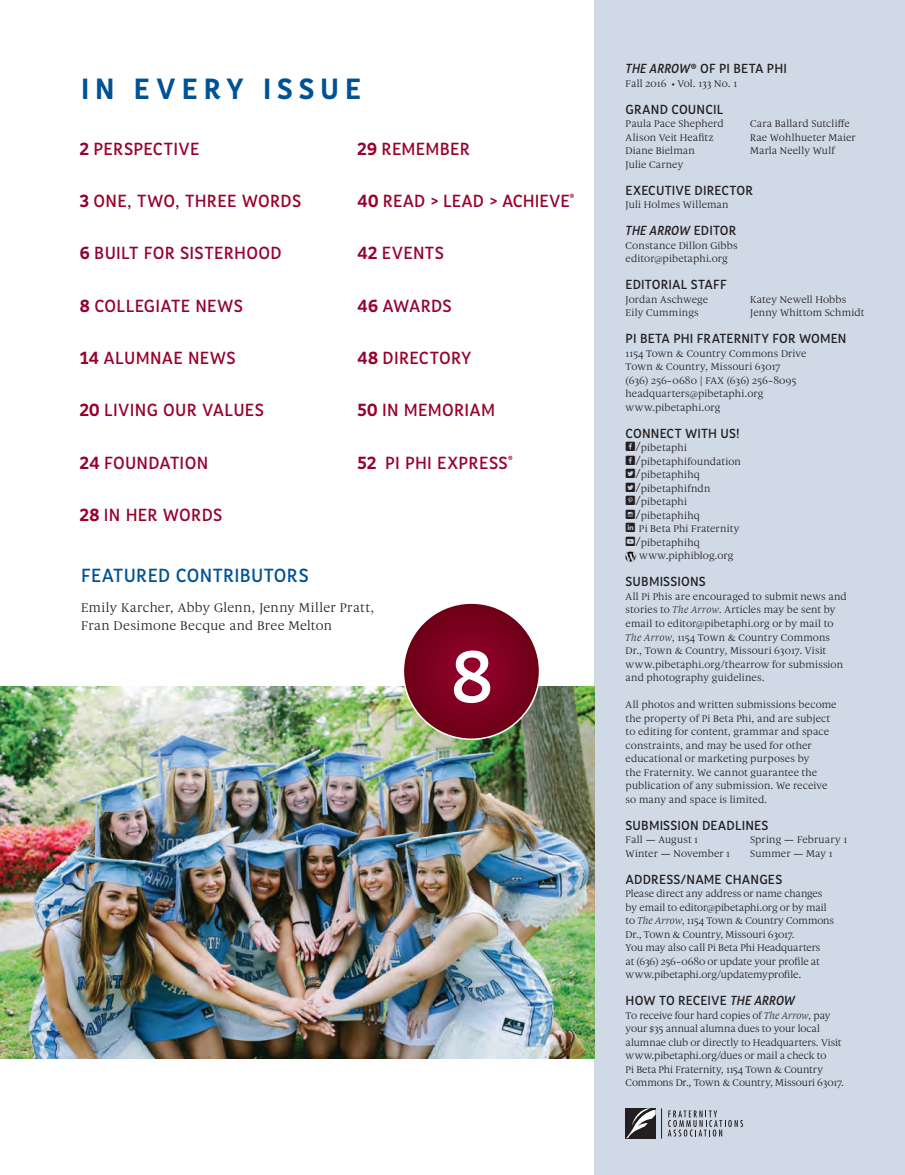
<style>
.page{position:relative;width:905px;height:1175px;background:#fff}
.page>*{position:absolute;margin:0;border:0;box-sizing:border-box;transform-origin:0 0}
.body_-_regular_parag{font:500 75px "Saya FY";color:#fff}
.t1{font:700 30px "Saya FY";letter-spacing:.195em;color:#005294}
.body_-_regular_parag-2{font:500 19.5px "Saya FY";letter-spacing:.02em;color:#005294}
.body_-_regular_parag-3{font:500 18px "Saya FY";letter-spacing:.015em;color:#98012d}
.t2{font:500 13.5px "Saya FY";letter-spacing:.01em;color:#231f20}
.body_-_regular_parag-4{font:13.5px/18px "Gauthier FY";letter-spacing:.02em;color:#231f20}
.t3{font:italic 500 13.5px "Saya FY";color:#231f20}
.t4{font:10.5px/13.5px "Gauthier FY";letter-spacing:.01em;color:#231f20}
.t5{font:10.5px/13.5px "Gauthier FY";letter-spacing:-.01em;color:#231f20}
.s1{font-weight:700}
.s2{font-style:italic}
.s3{font-style:normal}
.s4{font-family:"Social Shapes";font-size:13.5px}
.s5{font-family:"Saya FY";font-weight:300;font-size:13.5px}
</style>
<div class="page">
<div style="left:594px;top:0;width:310px;height:1174px;background:#d0dae7"></div>
<img style="left:0;top:686px;width:594px;height:372px">
<svg style="left:403px;top:603px;width:136px;height:136px;background:#7e0623"></svg>
<svg style="left:625px;top:551px;width:11px;height:11px"></svg>
<svg style="left:668px;top:1110px;width:75px;height:26px"></svg>
<hr style="left:661px;top:1108px;width:1px;height:30px;background:#231f20">
<div style="left:625px;top:1108px;width:30px;height:30px;background:#231f20"></div>
<svg style="left:626px;top:1108px;width:29px;height:30px"></svg>
<p class="t1" style="left:81px;top:70px;width:282px">IN EVERY ISSUE</p>
<p class="body_-_regular_parag-3" style="left:80px;top:138px;width:121px"><span class="s1">2</span> PERSPECTIVE</p>
<p class="body_-_regular_parag-3" style="left:79px;top:190px;width:223px"><span class="s1">3</span> ONE, TWO, THREE WORDS</p>
<p class="body_-_regular_parag-3" style="left:79px;top:242px;width:204px"><span class="s1">6</span> BUILT FOR SISTERHOOD</p>
<p class="body_-_regular_parag-3" style="left:79px;top:294px;width:165px"><span class="s1">8</span> COLLEGIATE NEWS</p>
<p class="body_-_regular_parag-3" style="left:79px;top:347px;width:158px"><span class="s1">14</span> ALUMNAE NEWS</p>
<p class="body_-_regular_parag-3" style="left:79px;top:399px;width:186px"><span class="s1">20</span> LIVING OUR VALUES</p>
<p class="body_-_regular_parag-3" style="left:79px;top:451px;width:130px"><span class="s1">24</span> FOUNDATION</p>
<p class="body_-_regular_parag-3" style="left:79px;top:504px;width:144px"><span class="s1">28</span> IN HER WORDS</p>
<p class="body_-_regular_parag-3" style="left:357px;top:138px;width:114px"><span class="s1">29</span> REMEMBER</p>
<p class="body_-_regular_parag-3" style="left:357px;top:190px;width:219px"><span class="s1">40</span> READ &gt; LEAD &gt; ACHIEVE<sup>®</sup></p>
<p class="body_-_regular_parag-3" style="left:357px;top:242px;width:88px"><span class="s1">42</span> EVENTS</p>
<p class="body_-_regular_parag-3" style="left:357px;top:294px;width:96px"><span class="s1">46</span> AWARDS</p>
<p class="body_-_regular_parag-3" style="left:357px;top:347px;width:116px"><span class="s1">48</span> DIRECTORY</p>
<p class="body_-_regular_parag-3" style="left:357px;top:399px;width:140px"><span class="s1">50</span> IN MEMORIAM</p>
<p class="body_-_regular_parag-3" style="left:357px;top:451px;width:157px"><span class="s1">52</span> PI PHI EXPRESS<sup>®</sup></p>
<p class="body_-_regular_parag-2" style="left:81px;top:563px;width:229px">FEATURED CONTRIBUTORS</p>
<p class="body_-_regular_parag-4" style="left:81px;top:598px;width:294px">Emily Karcher, Abby Glenn, Jenny Miller Pratt,<br>Fran Desimone Becque and Bree Melton</p>
<p class="body_-_regular_parag" style="left:450px;top:631px;width:46px">8</p>
<p class="t2" style="left:625px;top:60px;width:163px"><span class="s2">THE ARROW</span>® OF PI BETA PHI</p>
<p class="t4" style="left:625px;top:76px;width:113px">Fall 2016 • Vol. 133 No. 1</p>
<p class="t2" style="left:625px;top:101px;width:99px">GRAND COUNCIL</p>
<p class="t4" style="left:625px;top:117px;width:99px">Paula Pace Shepherd</p>
<p class="t4" style="left:750px;top:117px;width:101px">Cara Ballard Sutcliffe</p>
<p class="t4" style="left:625px;top:130px;width:89px">Alison Veit Heafitz</p>
<p class="t4" style="left:750px;top:130px;width:107px">Rae Wohlhueter Maier</p>
<p class="t4" style="left:625px;top:144px;width:71px">Diane Bielman</p>
<p class="t4" style="left:750px;top:144px;width:86px">Marla Neelly Wulf</p>
<p class="t4" style="left:625px;top:157px;width:59px">Julie Carney</p>
<p class="t2" style="left:625px;top:182px;width:129px">EXECUTIVE DIRECTOR</p>
<p class="t4" style="left:625px;top:198px;width:104px">Juli Holmes Willeman</p>
<p class="t3" style="left:625px;top:222px;width:112px">THE ARROW <span class="s3">EDITOR</span></p>
<p class="t4" style="left:625px;top:238px;width:113px">Constance Dillon Gibbs</p>
<p class="t4" style="left:625px;top:252px;width:104px">editor@pibetaphi.org</p>
<p class="t2" style="left:625px;top:276px;width:103px">EDITORIAL STAFF</p>
<p class="t4" style="left:625px;top:292px;width:84px">Jordan Aschwege</p>
<p class="t4" style="left:750px;top:292px;width:98px">Katey Newell Hobbs</p>
<p class="t4" style="left:625px;top:306px;width:74px">Eily Cummings</p>
<p class="t4" style="left:750px;top:306px;width:116px">Jenny Whittom Schmidt</p>
<p class="t2" style="left:625px;top:330px;width:222px">PI BETA PHI FRATERNITY FOR WOMEN</p>
<p class="t4" style="left:625px;top:346px;width:182px">1154 Town &amp; Country Commons Drive</p>
<p class="t4" style="left:625px;top:360px;width:156px">Town &amp; Country, Missouri 63017</p>
<p class="t4" style="left:625px;top:373px;width:172px">(636) 256–0680 | FAX (636) 256–8095</p>
<p class="t4" style="left:625px;top:387px;width:139px">headquarters@pibetaphi.org</p>
<p class="t4" style="left:625px;top:400px;width:96px">www.pibetaphi.org</p>
<p class="t2" style="left:625px;top:425px;width:116px">CONNECT WITH US!</p>
<p class="t4" style="left:625px;top:441px;width:63px"><span class="s4">M</span><span class="s5">/</span>pibetaphi</p>
<p class="t4" style="left:625px;top:454px;width:117px"><span class="s4">M</span><span class="s5">/</span>pibetaphifoundation</p>
<p class="t4" style="left:625px;top:468px;width:76px"><span class="s4">N</span><span class="s5">/</span>pibetaphihq</p>
<p class="t4" style="left:625px;top:481px;width:86px"><span class="s4">N</span><span class="s5">/</span>pibetaphifndn</p>
<p class="t4" style="left:625px;top:495px;width:63px"><span class="s4">Q</span><span class="s5">/</span>pibetaphi</p>
<p class="t4" style="left:625px;top:508px;width:76px"><span class="s4">P</span><span class="s5">/</span>pibetaphihq</p>
<p class="t4" style="left:625px;top:522px;width:115px"><span class="s4">S</span> Pi Beta Phi Fraternity</p>
<p class="t4" style="left:625px;top:535px;width:76px"><span class="s4">V</span><span class="s5">/</span>pibetaphihq</p>
<p class="t4" style="left:639px;top:549px;width:96px">www.piphiblog.org</p>
<p class="t2" style="left:625px;top:573px;width:81px">SUBMISSIONS</p>
<p class="t4" style="left:625px;top:589px;width:222px">All Pi Phis are encouraged to submit news and stories to <span class="s2">The Arrow</span>. Articles may be sent by email to editor@pibetaphi.org or by mail to <span class="s2">The Arrow</span>, 1154 Town &amp; Country Commons Dr., Town &amp; Country, Missouri 63017. Visit www.pibetaphi.org/thearrow for submission and photography guidelines.</p>
<p class="t4" style="left:625px;top:697px;width:212px">All photos and written submissions become the property of Pi Beta Phi, and are subject to editing for content, grammar and space constraints, and may be used for other educational or marketing purposes by<br>the Fraternity. We cannot guarantee the publication of any submission. We receive so many and space is limited.</p>
<p class="t2" style="left:625px;top:816px;width:144px">SUBMISSION DEADLINES</p>
<p class="t4" style="left:625px;top:832px;width:74px">Fall — August 1</p>
<p class="t4" style="left:750px;top:832px;width:98px">Spring — February 1</p>
<p class="t4" style="left:625px;top:846px;width:106px">Winter — November 1</p>
<p class="t4" style="left:750px;top:846px;width:84px">Summer — May 1</p>
<p class="t2" style="left:625px;top:870px;width:158px">ADDRESS/NAME CHANGES</p>
<p class="t5" style="left:625px;top:886px;width:210px">Please direct any address or name changes by email to editor@pibetaphi.org or by mail to <span class="s2">The Arrow</span>, 1154 Town &amp; Country Commons Dr., Town &amp; Country, Missouri 63017.<br>You may also call Pi Beta Phi Headquarters<br>at (636) 256–0680 or update your profile at www.pibetaphi.org/updatemyprofile.</p>
<p class="t2" style="left:625px;top:992px;width:171px">HOW TO RECEIVE <span class="s2">THE ARROW</span></p>
<p class="t4" style="left:625px;top:1008px;width:220px">To receive four hard copies of <span class="s2">The Arrow</span>, pay your $35 annual alumna dues to your local alumnae club or directly to Headquarters. Visit www.pibetaphi.org/dues or mail a check to<br>Pi Beta Phi Fraternity, 1154 Town &amp; Country Commons Dr., Town &amp; Country, Missouri 63017.</p>
</div>
